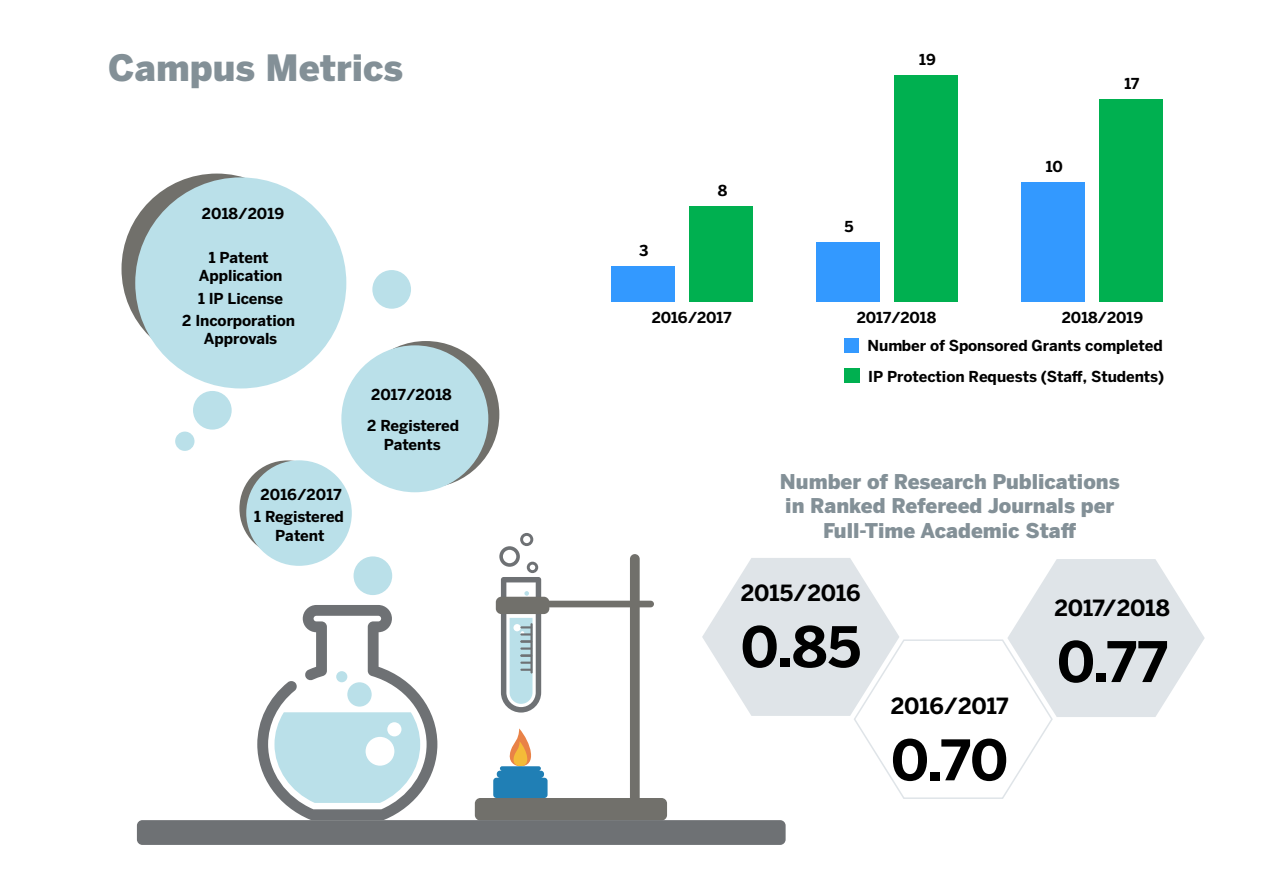
<style>
.page{position:relative;width:1263px;height:893px;background:#fff}
.page>*{position:absolute;margin:0;border:0;box-sizing:border-box;transform-origin:0 0}
.t1{font:700 55.35px "Benton Sans";color:#000}
.t2{font:900 36px "Benton Sans";color:#839097}
.t3{font:700 22.2px "Benton Sans";letter-spacing:-.01em;color:#000}
.t4{font:900 20.25px/24.3px "Benton Sans";color:#839097;text-align:center}
.t5{font:700 15px/30.2px "Benton Sans";letter-spacing:-.005em;color:#000;text-align:center}
</style>
<div class="page">
<svg style="left:702px;top:558px;width:503px;height:241px"></svg>
<div style="left:352px;top:341px;width:147px;height:147px;background:#71706b;border-radius:50%"></div>
<div style="left:122px;top:174px;width:190px;height:190px;background:#71706b;border-radius:50%"></div>
<div style="left:239px;top:460px;width:96px;height:96px;background:#71706b;border-radius:50%"></div>
<svg style="left:257px;top:605px;width:180px;height:215px"></svg>
<svg style="left:499px;top:533px;width:42px;height:179px"></svg>
<div style="left:496px;top:597px;width:53px;height:17px;background:#71706b;border-radius:5px"></div>
<div style="left:544px;top:601px;width:110px;height:6px;background:#71706b;border-radius:3px"></div>
<div style="left:630px;top:554px;width:10px;height:254px;background:#71706b;border-radius:5px"></div>
<div style="left:475px;top:798px;width:192px;height:22px;background:#71706b;border-radius:5px"></div>
<svg style="left:493px;top:728px;width:54px;height:70px"></svg>
<div style="left:137px;top:820px;width:649px;height:25px;background:#6e7174;border-radius:5px"></div>
<div style="left:246px;top:460px;width:106px;height:106px;background:#bae0e9;border-radius:50%"></div>
<div style="left:341px;top:345px;width:147px;height:147px;background:#bae0e9;border-radius:50%"></div>
<div style="left:354px;top:556px;width:38px;height:39px;background:#bae0e9;border-radius:50%"></div>
<div style="left:372px;top:270px;width:39px;height:39px;background:#bae0e9;border-radius:50%"></div>
<div style="left:193px;top:391px;width:39px;height:39px;background:#bae0e9;border-radius:50%"></div>
<div style="left:175px;top:432px;width:19px;height:19px;background:#bae0e9;border-radius:50%"></div>
<div style="left:135px;top:177px;width:211px;height:211px;background:#bae0e9;border-radius:50%"></div>
<div style="left:845px;top:339px;width:14px;height:14px;background:#39f"></div>
<div style="left:844px;top:368px;width:15px;height:15px;background:#00b050"></div>
<div style="left:611px;top:266px;width:63px;height:36px;background:#39f"></div>
<div style="left:816px;top:242px;width:63px;height:60px;background:#39f"></div>
<div style="left:1021px;top:183px;width:63px;height:119px;background:#39f"></div>
<div style="left:689px;top:206px;width:64px;height:96px;background:#00b050"></div>
<div style="left:895px;top:75px;width:63px;height:227px;background:#00b050"></div>
<div style="left:1099px;top:99px;width:64px;height:203px;background:#00b050"></div>
<h2 class="t2" style="left:108px;top:46px;width:296px">Campus Metrics</h2>
<p class="t5" style="left:202px;top:198px;width:84px">2018/2019</p>
<p class="t5" style="left:199px;top:248px;width:85px;line-height:18px">1 Patent<br>Application</p>
<p class="t5" style="left:182px;top:287px;width:114px;line-height:22.5px">1 IP License<br>2 Incorporation</p>
<p class="t5" style="left:204px;top:323px;width:75px">Approvals</p>
<p class="t5" style="left:254px;top:484px;width:91px;line-height:21.5px">2016/2017<br>1 Registered</p>
<p class="t5" style="left:275px;top:520px;width:51px">Patent</p>
<p class="t5" style="left:371px;top:379px;width:82px">2017/2018</p>
<p class="t5" style="left:367px;top:410px;width:94px">2 Registered</p>
<p class="t5" style="left:384px;top:429px;width:59px">Patents</p>
<p class="t5" style="left:639px;top:235px;width:11px">3</p>
<p class="t5" style="left:718px;top:176px;width:11px">8</p>
<p class="t5" style="left:844px;top:211px;width:11px">5</p>
<p class="t5" style="left:919px;top:44px;width:18px">19</p>
<p class="t5" style="left:1046px;top:152px;width:19px">10</p>
<p class="t5" style="left:1124px;top:68px;width:16px">17</p>
<p class="t5" style="left:652px;top:303px;width:81px">2016/2017</p>
<p class="t5" style="left:857px;top:303px;width:81px">2017/2018</p>
<p class="t5" style="left:1062px;top:303px;width:83px">2018/2019</p>
<p class="t5" style="left:867px;top:331px;width:298px;text-align:left">Number of Sponsored Grants completed<br>IP Protection Requests (Staff, Students)</p>
<h3 class="t4" style="left:780px;top:469px;width:341px">Number of Research Publications in Ranked Refereed Journals per<br>Full-Time Academic Staff</h3>
<h3 class="t3" style="left:741px;top:579px;width:121px">2015/2016</h3>
<h1 class="t1" style="left:740px;top:614px;width:122px">0.85</h1>
<h3 class="t3" style="left:891px;top:692px;width:119px">2016/2017</h3>
<h1 class="t1" style="left:891px;top:727px;width:119px">0.70</h1>
<h3 class="t3" style="left:1054px;top:594px;width:117px">2017/2018</h3>
<h1 class="t1" style="left:1057px;top:629px;width:112px">0.77</h1>
</div>
